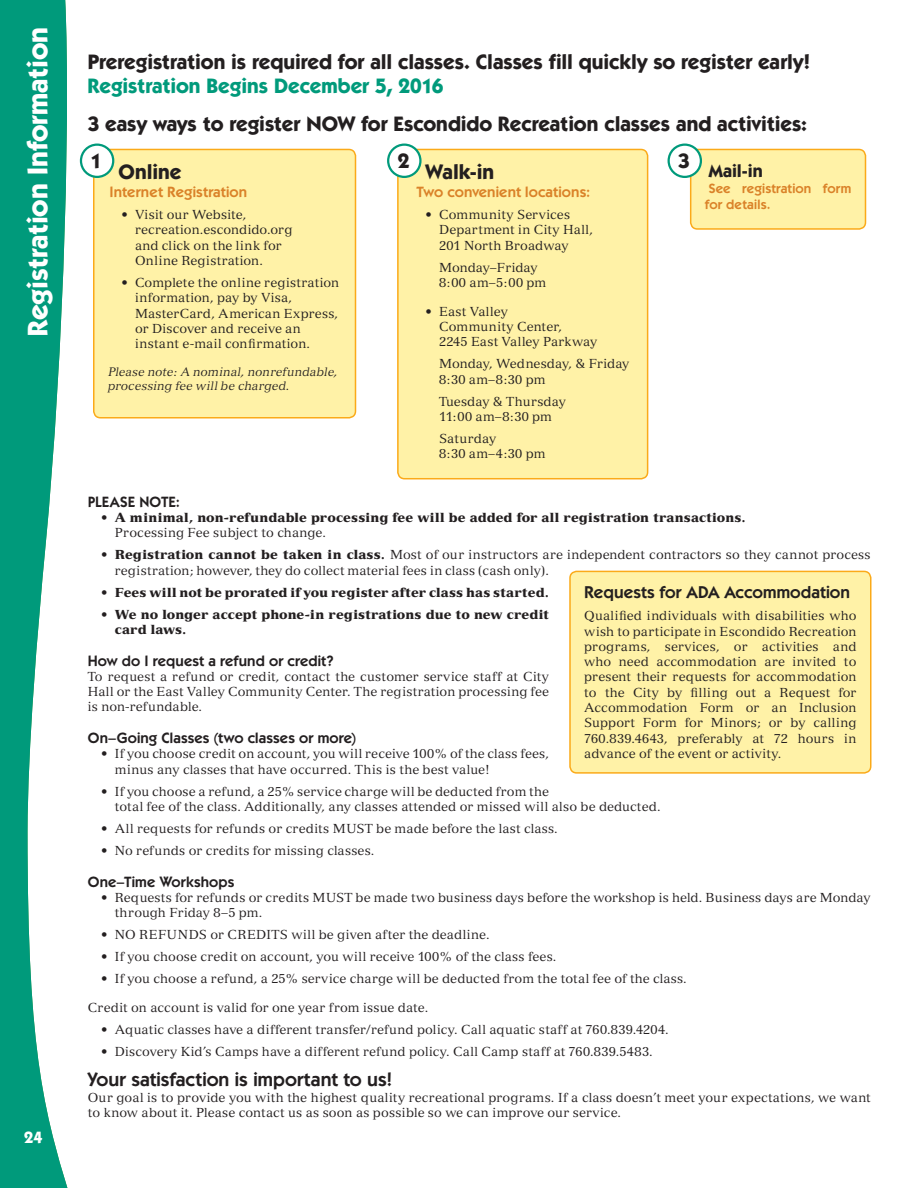
<style>
.page{position:relative;width:918px;height:1188px;background:#fff}
.page>*{position:absolute;margin:0;border:0;box-sizing:border-box;transform-origin:0 0}
.t1{font:700 28.5px "ITC Kabel Std";letter-spacing:-.005em;color:#fff}
.t2{font:700 21px/37.7px "ITC Kabel Std";letter-spacing:-.005em;color:#231f20}
.t3{font:700 21px "ITC Kabel Std";color:#009a7b}
.t4{font:600 19.5px "ITC Kabel Std";letter-spacing:.005em;color:#231f20}
.t5{font:700 18px "ITC Kabel Std";color:#231f20}
.t6{font:600 17.25px "ITC Kabel Std";letter-spacing:.005em;color:#231f20}
.t7{font:700 16.5px "ITC Kabel Std";color:#fff}
.t8{font:600 15px "ITC Kabel Std";letter-spacing:.01em;color:#231f20}
.t9{font:600 15px "ITC Kabel Std";letter-spacing:.01em;color:#da8229}
.t10{font:600 13.5px/16.2px "ITC Kabel Std";letter-spacing:.015em;color:#da8229}
.t11{font:12.75px/15.3px "Versailles";letter-spacing:.01em;color:#231f20}
.t12{font:900 12.75px/15.3px "Versailles";letter-spacing:.005em;color:#231f20}
.t13{font:italic 12px/14.4px "Versailles";letter-spacing:.015em;color:#231f20}
.s1{font-weight:900}
</style>
<div class="page">
<svg style="left:0;top:0;width:68px;height:1188px;fill:#009a7b"></svg>
<div style="left:570px;top:571px;width:301px;height:202px;background:#fff2a7;border-radius:7px"></div>
<div style="left:569px;top:571px;width:303px;height:203px;border:2px solid #fbaa19;border-radius:7px"></div>
<div style="left:94px;top:149px;width:262px;height:269px;background:#fff2a7;border-radius:7px"></div>
<div style="left:93px;top:149px;width:263px;height:270px;border:2px solid #fbaa19;border-radius:7px"></div>
<div style="left:398px;top:149px;width:250px;height:330px;background:#fff2a7;border-radius:7px"></div>
<div style="left:397px;top:149px;width:251px;height:330px;border:2px solid #fbaa19;border-radius:7px"></div>
<div style="left:81px;top:145px;width:32px;height:32px;background:#fff;border-radius:50%"></div>
<div style="left:80px;top:144px;width:34px;height:34px;border:2px solid #009a7b;border-radius:50%"></div>
<div style="left:388px;top:145px;width:32px;height:32px;background:#fff;border-radius:50%"></div>
<div style="left:387px;top:144px;width:35px;height:34px;border:2px solid #009a7b;border-radius:50%"></div>
<div style="left:691px;top:149px;width:174px;height:80px;background:#fff2a7;border-radius:7px"></div>
<div style="left:690px;top:149px;width:176px;height:81px;border:2px solid #fbaa19;border-radius:7px"></div>
<div style="left:669px;top:145px;width:32px;height:32px;background:#fff;border-radius:50%"></div>
<div style="left:668px;top:144px;width:34px;height:34px;border:2px solid #009a7b;border-radius:50%"></div>
<h1 class="t1" style="left:21px;top:336px;width:311px;rotate:-90deg">Registration Information</h1>
<p class="t7" style="left:24px;top:1127px;width:20px">24</p>
<h2 class="t2" style="left:88px;top:43px;width:724px">Preregistration is required for all classes. Classes fill quickly so register early!</h2>
<h2 class="t3" style="left:88px;top:73px;width:357px">Registration Begins December 5, 2016</h2>
<h2 class="t2" style="left:88px;top:105px;width:721px">3 easy ways to register NOW for Escondido Recreation classes and activities:<br>1</h2>
<h2 class="t2" style="left:398px;top:142px;width:13px">2</h2>
<h2 class="t2" style="left:678px;top:142px;width:13px">3</h2>
<h2 class="t2" style="left:118px;top:153px;width:64px">Online</h2>
<p class="t9" style="left:110px;top:183px;width:139px">Internet Registration</p>
<p class="t11" style="left:135px;top:207px;width:159px;text-indent:-14px">• Visit our Website, recreation.escondido.org and click on the link for<br>Online Registration.</p>
<p class="t11" style="left:135px;top:275px;width:206px;text-indent:-14px">• Complete the online registration information, pay by Visa,<br>MasterCard, American Express, or Discover and receive an instant e-mail confirmation.</p>
<p class="t13" style="left:108px;top:364px;width:231px">Please note: A nominal, nonrefundable, processing fee will be charged.</p>
<h2 class="t2" style="left:426px;top:153px;width:70px">Walk-in</h2>
<p class="t9" style="left:417px;top:183px;width:175px">Two convenient locations:</p>
<p class="t11" style="left:439px;top:207px;width:155px;text-indent:-14px">• Community Services<br>Department in City Hall,<br>201 North Broadway</p>
<p class="t11" style="left:439px;top:259px;width:109px">Monday–Friday<br>8:00 am–5:00 pm</p>
<p class="t11" style="left:439px;top:303px;width:160px;text-indent:-14px">• East Valley<br>Community Center,<br>2245 East Valley Parkway</p>
<p class="t11" style="left:439px;top:356px;width:192px">Monday, Wednesday, &amp; Friday<br>8:30 am–8:30 pm</p>
<p class="t11" style="left:439px;top:393px;width:128px">Tuesday &amp; Thursday<br>11:00 am–8:30 pm</p>
<p class="t11" style="left:439px;top:431px;width:108px">Saturday<br>8:30 am–4:30 pm</p>
<h3 class="t5" style="left:709px;top:160px;width:56px">Mail-in</h3>
<p class="t10" style="left:705px;top:180px;width:148px">See registration form for details.</p>
<p class="t8" style="left:88px;top:493px;width:94px">PLEASE NOTE:</p>
<p class="t12" style="left:101px;top:509px;width:646px">• A minimal, non-refundable processing fee will be added for all registration transactions.</p>
<p class="t11" style="left:115px;top:525px;width:213px">Processing Fee subject to change.</p>
<p class="t11" style="left:115px;top:547px;width:757px;text-indent:-14px"><span class="s1">• Registration cannot be taken in class.</span> Most of our instructors are independent contractors so they cannot process registration; however, they do collect material fees in class (cash only).</p>
<p class="t12" style="left:101px;top:584px;width:449px">• Fees will not be prorated if you register after class has started.</p>
<p class="t12" style="left:115px;top:606px;width:436px;text-indent:-14px">• We no longer accept phone-in registrations due to new credit card laws.</p>
<p class="t8" style="left:88px;top:652px;width:247px">How do I request a refund or credit?</p>
<p class="t11" style="left:88px;top:669px;width:463px;text-align:justify">To request a refund or credit, contact the customer service staff at City Hall or the East Valley Community Center. The registration processing fee is non-refundable.</p>
<p class="t8" style="left:88px;top:729px;width:270px">On–Going Classes (two classes or more)</p>
<p class="t11" style="left:115px;top:746px;width:436px;text-indent:-14px">• If you choose credit on account, you will receive 100% of the class fees, minus any classes that have occurred. This is the best value!</p>
<p class="t11" style="left:115px;top:783px;width:547px;text-indent:-14px">• If you choose a refund, a 25% service charge will be deducted from the<br>total fee of the class. Additionally, any classes attended or missed will also be deducted.</p>
<p class="t11" style="left:101px;top:821px;width:458px">• All requests for refunds or credits MUST be made before the last class.</p>
<p class="t11" style="left:101px;top:843px;width:275px">• No refunds or credits for missing classes.</p>
<p class="t8" style="left:88px;top:873px;width:148px">One–Time Workshops</p>
<p class="t11" style="left:115px;top:889px;width:757px;text-indent:-14px">• Requests for refunds or credits MUST be made two business days before the workshop is held. Business days are Monday through Friday 8–5 pm.</p>
<p class="t11" style="left:101px;top:927px;width:390px">• NO REFUNDS or CREDITS will be given after the deadline.</p>
<p class="t11" style="left:101px;top:949px;width:457px">• If you choose credit on account, you will receive 100% of the class fees.</p>
<p class="t11" style="left:101px;top:971px;width:587px">• If you choose a refund, a 25% service charge will be deducted from the total fee of the class.</p>
<p class="t11" style="left:88px;top:1000px;width:342px">Credit on account is valid for one year from issue date.</p>
<p class="t11" style="left:101px;top:1022px;width:569px">• Aquatic classes have a different transfer/refund policy. Call aquatic staff at 760.839.4204.</p>
<p class="t11" style="left:101px;top:1044px;width:553px">• Discovery Kid’s Camps have a different refund policy. Call Camp staff at 760.839.5483.</p>
<h3 class="t4" style="left:88px;top:1068px;width:307px">Your satisfaction is important to us!</h3>
<p class="t11" style="left:88px;top:1089px;width:785px">Our goal is to provide you with the highest quality recreational programs. If a class doesn’t meet your expectations, we want to know about it. Please contact us as soon as possible so we can improve our service.</p>
<h3 class="t6" style="left:584px;top:582px;width:267px">Requests for ADA Accommodation</h3>
<p class="t11" style="left:584px;top:608px;width:274px;text-align:justify">Qualified individuals with disabilities who wish to participate in Escondido Recreation programs, services, or activities and who need accommodation are invited to present their requests for accommodation to the City by filling out a Request for Accommodation Form or an Inclusion Support Form for Minors; or by calling 760.839.4643, preferably at 72 hours in advance of the event or activity.</p>
</div>
